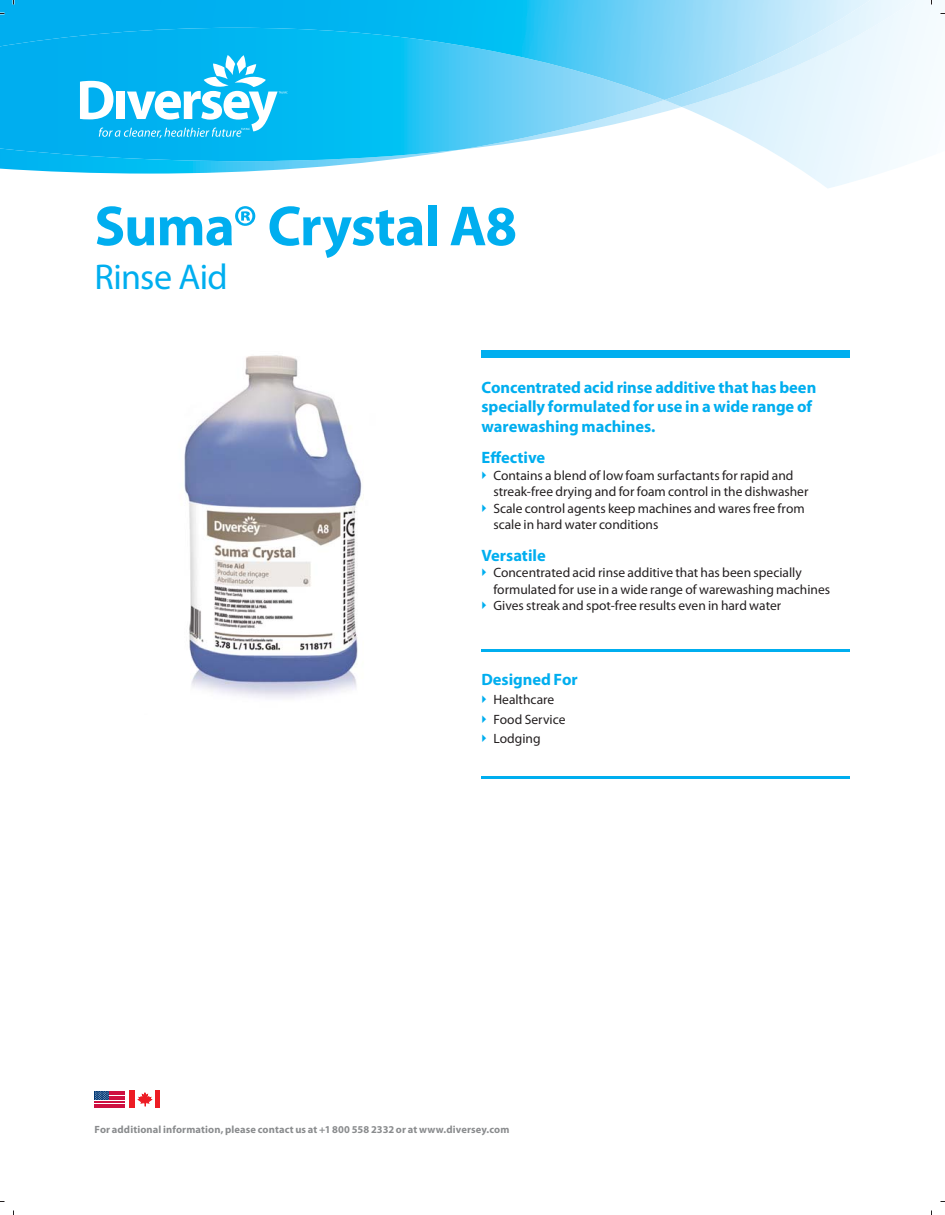
<style>
.page{position:relative;width:945px;height:1215px;background:#fff}
.page>*{position:absolute;margin:0;border:0;box-sizing:border-box;transform-origin:0 0}
.t1{font:700 57px "Myriad Pro";letter-spacing:-.015em;color:#00aeef}
.t2{font:36px "Myriad Pro";letter-spacing:-.015em;color:#00aeef}
.t3{font:700 16.5px/19.5px "Myriad Pro";letter-spacing:-.005em;color:#00aeef}
.t4{font:13.5px/16.5px "Myriad Pro";letter-spacing:-.005em;color:#231f20}
.t5{font:700 10.5px "Myriad Pro";letter-spacing:.01em;color:#8a8c8e}
</style>
<div class="page">
<svg style="left:682px;top:0;width:260px;height:188px"></svg>
<img style="left:682px;top:0;width:235px;height:107px">
<img style="left:0;top:0;width:877px;height:100px">
<svg style="left:0;top:55px;width:682px;height:119px"></svg>
<div style="left:482px;top:350px;width:368px;height:7px;background:#00aeef"></div>
<hr style="left:482px;top:649px;width:368px;height:3px;background:#00aeef">
<hr style="left:482px;top:776px;width:368px;height:3px;background:#00aeef">
<img style="left:184px;top:355px;width:178px;height:343px">
<svg style="left:94px;top:1091px;width:31px;height:15px"></svg>
<hr style="left:94px;top:1101px;width:31px;height:2px;background:#ce1041">
<hr style="left:94px;top:1104px;width:31px;height:1px;background:#ce1041">
<hr style="left:94px;top:1106px;width:31px;height:2px;background:#ce1041">
<svg style="left:95px;top:1091px;width:30px;height:9px"></svg>
<div style="left:130px;top:1091px;width:30px;height:17px;background:#ed1c24"></div>
<div style="left:135px;top:1091px;width:19px;height:17px;background:#fff"></div>
<svg style="left:138px;top:1093px;width:14px;height:13px"></svg>
<h1 class="t1" style="left:94px;top:205px;width:424px">Suma® Crystal A8</h1>
<h2 class="t2" style="left:94px;top:263px;width:135px">Rinse Aid</h2>
<p class="t3" style="left:482px;top:379px;width:336px">Concentrated acid rinse additive that has been specially formulated for use in a wide range of warewashing machines.</p>
<p class="t3" style="left:482px;top:450px;width:65px">Effective</p>
<p class="t4" style="left:493px;top:468px;width:317px">Contains a blend of low foam surfactants for rapid and streak-free drying and for foam control in the dishwasher Scale control agents keep machines and wares free from scale in hard water conditions</p>
<p class="t3" style="left:482px;top:547px;width:66px">Versatile</p>
<p class="t4" style="left:493px;top:566px;width:338px">Concentrated acid rinse additive that has been specially formulated for use in a wide range of warewashing machines<br>Gives streak and spot-free results even in hard water</p>
<p class="t3" style="left:482px;top:671px;width:98px">Designed For</p>
<p class="t4" style="left:493px;top:691px;width:74px;line-height:19.5px">Healthcare<br>Food Service<br>Lodging</p>
<p class="t5" style="left:94px;top:1126px;width:416px">For additional information, please contact us at +1 800 558 2332 or at www.diversey.com</p>
</div>
